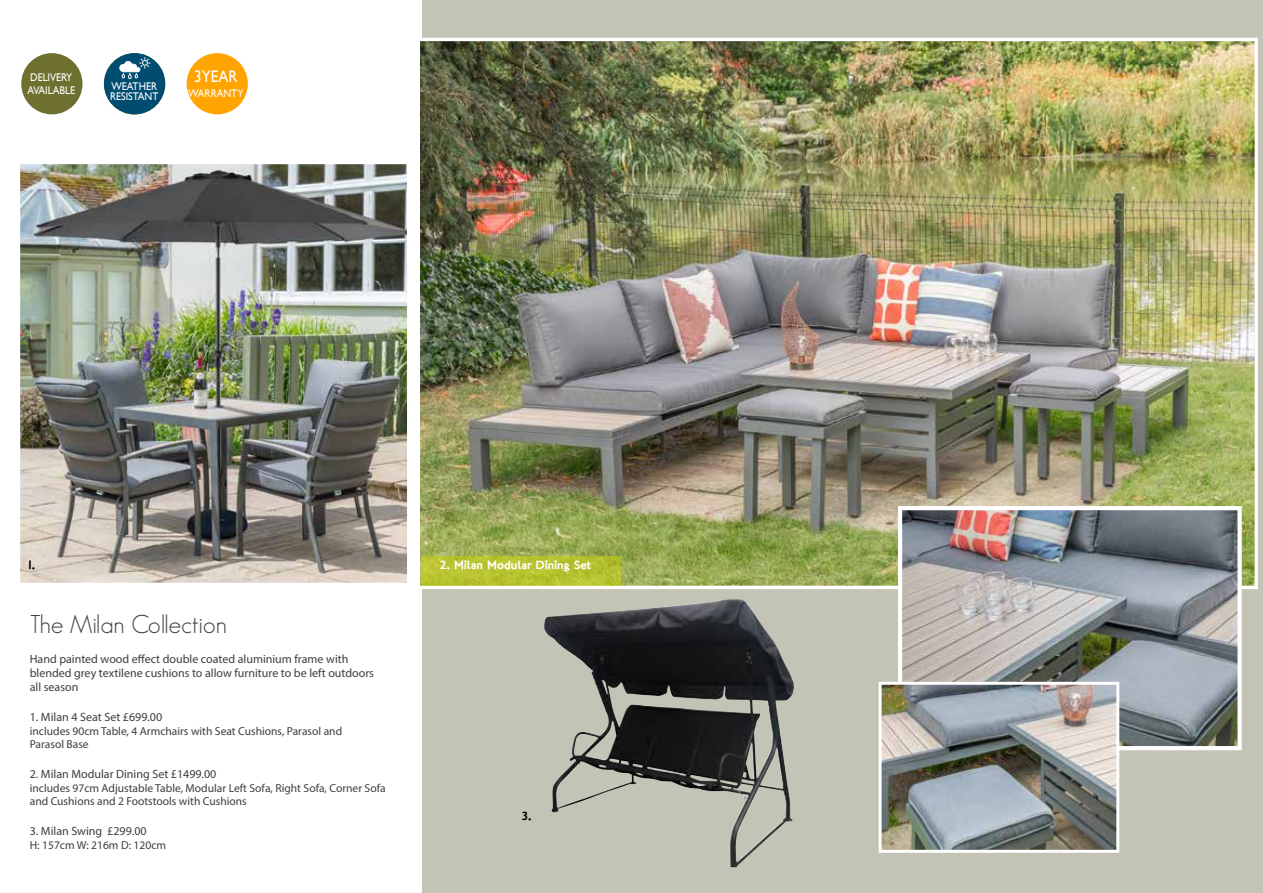
<style>
.page{position:relative;width:1263px;height:893px;background:#fff}
.page>*{position:absolute;margin:0;border:0;box-sizing:border-box;transform-origin:0 0}
.t1{font:300 25.2px "Geosans";color:#3e3d40}
.t2{font:16.8px "Gill Sans";color:#fff;scale:.9 1}
.t3{font:12px/14.4px "Myriad Pro";color:#3e3d40}
.t4{font:12px "London Two";color:#fff}
.t5{font:12px "London Two";color:#000}
.t6{font:11.55px/13.8px "Myriad Pro";color:#3e3d40}
.t7{font:11.1px/12.6px "Gill Sans";color:#fff;scale:.9 1}
</style>
<div class="page">
<div style="left:422px;top:0;width:841px;height:893px;background:#c3c4b5"></div>
<img style="left:21px;top:165px;width:385px;height:417px">
<div style="left:16px;top:160px;width:395px;height:427px;border:4px solid #fff"></div>
<img style="left:421px;top:42px;width:833px;height:543px">
<div style="left:415px;top:38px;width:843px;height:551px;border:3px solid #fff"></div>
<svg style="left:421px;top:556px;width:200px;height:29px;background:#b7c230"></svg>
<img style="left:544px;top:599px;width:250px;height:268px">
<img style="left:903px;top:511px;width:334px;height:234px">
<div style="left:898px;top:506px;width:344px;height:244px;border:4px solid #fff"></div>
<img style="left:883px;top:686px;width:232px;height:163px">
<div style="left:879px;top:682px;width:240px;height:171px;border:3px solid #fff"></div>
<div style="left:21px;top:53px;width:61px;height:61px;background:#6d702e;border-radius:50%"></div>
<div style="left:104px;top:53px;width:61px;height:61px;background:#004d71;border-radius:50%"></div>
<div style="left:187px;top:53px;width:61px;height:61px;background:#ffa400;border-radius:50%"></div>
<svg style="left:119px;top:57px;width:31px;height:22px"></svg>
<p class="t7" style="left:27px;top:72px;width:54px">DELIVERY<br>AVAILABLE</p>
<h2 class="t2" style="left:194px;top:67px;width:50px">3YEAR</h2>
<p class="t7" style="left:110px;top:81px;width:55px;line-height:10.5px">WEATHER<br>RESISTANT</p>
<p class="t7" style="left:188px;top:87px;width:63px">WARRANTY</p>
<p class="t5" style="left:28px;top:557px;width:9px">1.</p>
<p class="t4" style="left:440px;top:557px;width:153px">2. Milan Modular Dining Set</p>
<h1 class="t1" style="left:30px;top:610px;width:199px">The Milan Collection</h1>
<p class="t3" style="left:30px;top:651px;width:346px">Hand painted wood effect double coated aluminium frame with blended grey textilene cushions to allow furniture to be left outdoors all season</p>
<p class="t3" style="left:30px;top:709px;width:134px">1. Milan 4 Seat Set £699.00</p>
<p class="t6" style="left:30px;top:724px;width:314px">includes 90cm Table, 4 Armchairs with Seat Cushions, Parasol and<br>Parasol Base</p>
<p class="t3" style="left:30px;top:766px;width:188px">2. Milan Modular Dining Set £1499.00</p>
<p class="t6" style="left:30px;top:781px;width:357px">includes 97cm Adjustable Table, Modular Left Sofa, Right Sofa, Corner Sofa and Cushions and 2 Footstools with Cushions</p>
<p class="t3" style="left:30px;top:823px;width:118px">3. Milan Swing £299.00</p>
<p class="t6" style="left:30px;top:838px;width:138px">H: 157cm W: 216m D: 120cm</p>
<p class="t5" style="left:522px;top:808px;width:11px">3.</p>
</div>
